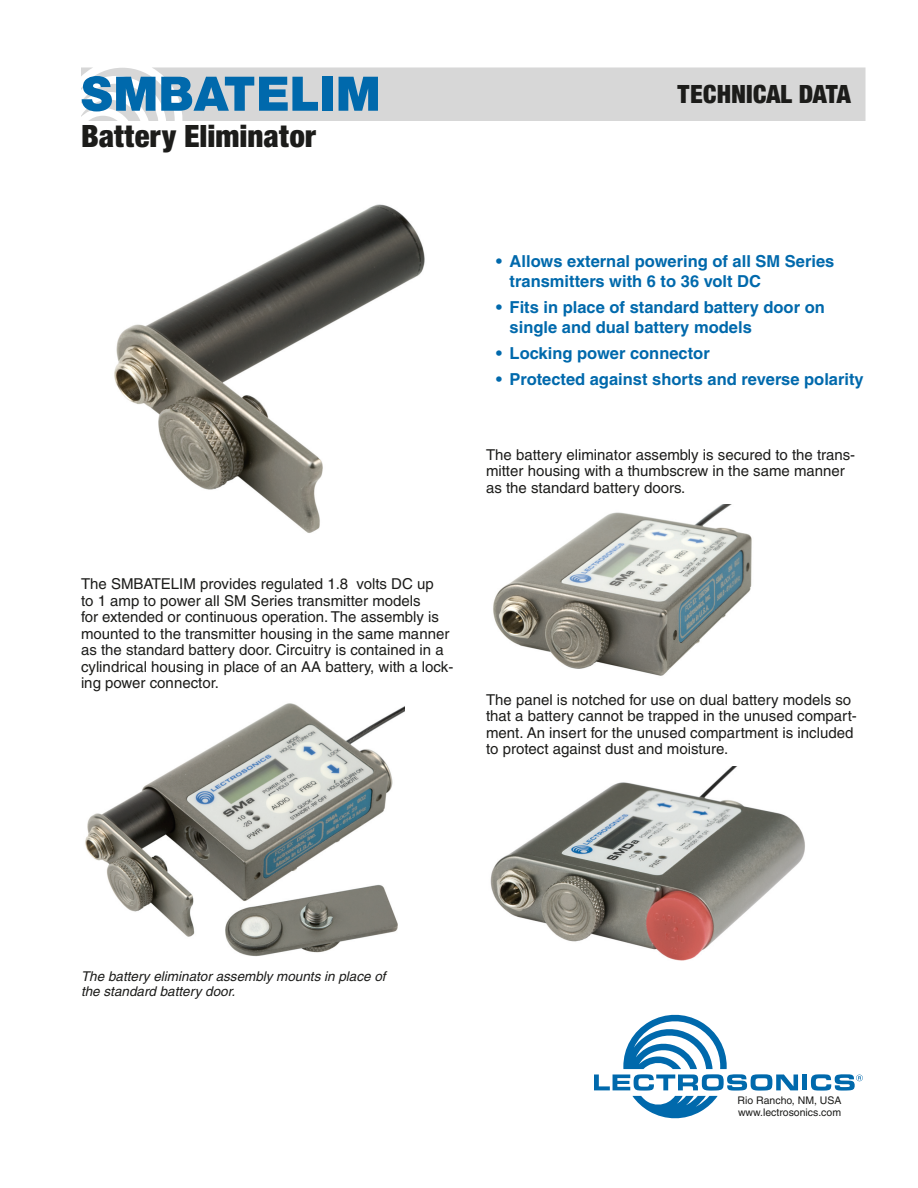
<style>
.page{position:relative;width:918px;height:1188px;background:#fff}
.page>*{position:absolute;margin:0;border:0;box-sizing:border-box;transform-origin:0 0}
.t1{font:900 51px "Sans";color:#0069ac}
.t2{font:900 condensed 33px "Sans";color:#1c1c1a}
.t3{font:900 condensed 27px "Sans";color:#1c1c1a}
.t4{font:700 16.5px/19.5px "Helvetica";color:#0069ac}
.t5{font:15px/16.5px "Helvetica";color:#1c1c1a}
.t6{font:italic 13.5px/15px "Helvetica";color:#1c1c1a}
.t7{font:10.5px/12.1px "Helvetica";color:#1c1c1a}
</style>
<div class="page">
<div style="left:81px;top:68px;width:785px;height:53px;background:#d7d7d7"></div>
<img style="left:493px;top:504px;width:259px;height:172px">
<img style="left:490px;top:767px;width:315px;height:194px">
<img style="left:114px;top:204px;width:311px;height:329px">
<svg style="left:594px;top:1015px;width:204px;height:103px"></svg>
<div style="left:802px;top:1075px;width:5px;height:15px;background:#0069ac"></div>
<svg style="left:811px;top:1074px;width:52px;height:17px"></svg>
<img style="left:85px;top:703px;width:320px;height:254px">
<h1 class="t1" style="left:81px;top:63px;width:301px">SMBATELIM</h1>
<h2 class="t2" style="left:81px;top:116px;width:236px">Battery Eliminator</h2>
<h3 class="t3" style="left:677px;top:77px;width:176px">TECHNICAL DATA</h3>
<p class="t5" style="left:81px;top:576px;width:374px">The SMBATELIM provides regulated 1.8 volts DC up<br>to 1 amp to power all SM Series transmitter models<br>for extended or continuous operation. The assembly is mounted to the transmitter housing in the same manner as the standard battery door. Circuitry is contained in a cylindrical housing in place of an AA battery, with a lock&shy;ing power connector.</p>
<p class="t4" style="left:510px;top:252px;width:326px;text-indent:-13px">• Allows external powering of all SM Series transmitters with 6 to 36 volt DC</p>
<p class="t4" style="left:510px;top:297px;width:317px;text-indent:-13px">• Fits in place of standard battery door on single and dual battery models</p>
<p class="t4" style="left:496px;top:343px;width:215px">• Locking power connector</p>
<p class="t4" style="left:496px;top:370px;width:369px">• Protected against shorts and reverse polarity</p>
<p class="t5" style="left:486px;top:446px;width:371px">The battery eliminator assembly is secured to the trans&shy;mitter housing with a thumbscrew in the same manner as the standard battery doors.</p>
<p class="t5" style="left:486px;top:691px;width:372px">The panel is notched for use on dual battery models so that a battery cannot be trapped in the unused compart&shy;ment. An insert for the unused compartment is included to protect against dust and moisture.</p>
<p class="t6" style="left:81px;top:969px;width:306px">The battery eliminator assembly mounts in place of the standard battery door.</p>
<p class="t7" style="left:738px;top:1095px;width:106px">Rio Rancho, NM, USA www.lectrosonics.com</p>
</div>
